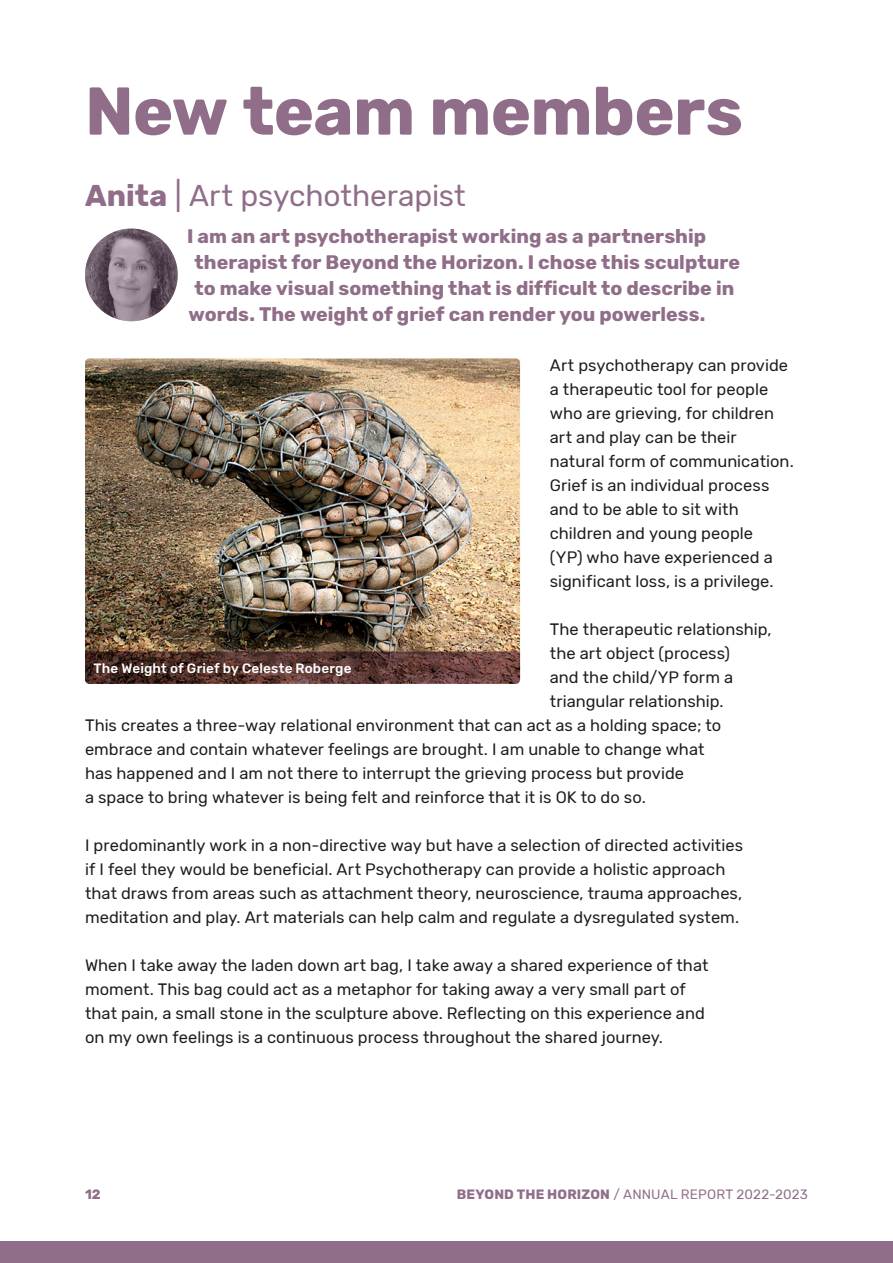
<style>
.page{position:relative;width:893px;height:1263px;background:#fff}
.page>*{position:absolute;margin:0;border:0;box-sizing:border-box;transform-origin:0 0}
.t1{font:700 67.5px "Rubik";letter-spacing:-.01em;color:#906e89}
.Heading_2{font:30px "Rubik";letter-spacing:-.005em;color:#906e89}
.Heading_3{font:700 19.5px "Rubik";letter-spacing:.005em;color:#906e89}
.Body_type{font:16.5px/24px "Rubik";color:#1d1d1b}
.Heading_3-2{font:13.5px "Rubik";letter-spacing:.01em;color:#906e89}
.t2{font:500 13.5px "Rubik";letter-spacing:.01em;color:#fff}
.Heading_3-3{font:700 13.5px "Rubik";color:#906e89}
.s1{font-weight:700}
</style>
<div class="page">
<div style="left:0;top:1242px;width:893px;height:21px;background:#906e89"></div>
<img style="left:85px;top:229px;width:93px;height:92px">
<img style="left:85px;top:358px;width:435px;height:293px">
<svg style="left:85px;top:651px;width:435px;height:33px;background:#573631"></svg>
<p class="t1" style="left:85px;top:72px;width:659px">New team members</p>
<p class="Heading_2" style="left:85px;top:178px;width:382px"><span class="s1">Anita</span> | Art psychotherapist</p>
<p class="Heading_3" style="left:187px;top:224px;width:521px">I am an art psychotherapist working as a partnership</p>
<p class="Heading_3" style="left:195px;top:251px;width:547px">therapist for Beyond the Horizon. I chose this sculpture</p>
<p class="Heading_3" style="left:195px;top:277px;width:541px">to make visual something that is difficult to describe in</p>
<p class="Heading_3" style="left:189px;top:303px;width:518px">words. The weight of grief can render you powerless.</p>
<p class="Body_type" style="left:550px;top:354px;width:245px">Art psychotherapy can provide a therapeutic tool for people who are grieving, for children art and play can be their natural form of communication.<br>Grief is an individual process and to be able to sit with children and young people<br>(YP) who have experienced a significant loss, is a privilege.</p>
<p class="Body_type" style="left:550px;top:618px;width:223px">The therapeutic relationship,</p>
<p class="Body_type" style="left:550px;top:642px;width:182px">the art object (process)</p>
<p class="Body_type" style="left:550px;top:666px;width:185px">and the child/YP form a</p>
<p class="Body_type" style="left:550px;top:690px;width:175px">triangular relationship.</p>
<p class="Body_type" style="left:85px;top:714px;width:638px">This creates a three-way relational environment that can act as a holding space; to</p>
<p class="Body_type" style="left:85px;top:738px;width:621px">embrace and contain whatever feelings are brought. I am unable to change what</p>
<p class="Body_type" style="left:85px;top:762px;width:600px">has happened and I am not there to interrupt the grieving process but provide</p>
<p class="Body_type" style="left:85px;top:786px;width:562px">a space to bring whatever is being felt and reinforce that it is OK to do so.</p>
<p class="Body_type" style="left:85px;top:834px;width:660px">I predominantly work in a non-directive way but have a selection of directed activities if I feel they would be beneficial. Art Psychotherapy can provide a holistic approach that draws from areas such as attachment theory, neuroscience, trauma approaches, meditation and play. Art materials can help calm and regulate a dysregulated system.</p>
<p class="Body_type" style="left:85px;top:954px;width:625px">When I take away the laden down art bag, I take away a shared experience of that moment. This bag could act as a metaphor for taking away a very small part of that pain, a small stone in the sculpture above. Reflecting on this experience and on my own feelings is a continuous process throughout the shared journey.</p>
<p class="t2" style="left:94px;top:660px;width:259px">The Weight of Grief by Celeste Roberge</p>
<p class="Heading_3-3" style="left:85px;top:1186px;width:17px">12</p>
<p class="Heading_3-2" style="left:457px;top:1187px;width:353px"><span class="s1">BEYOND THE HORIZON</span> / ANNUAL REPORT 2022-2023</p>
</div>
